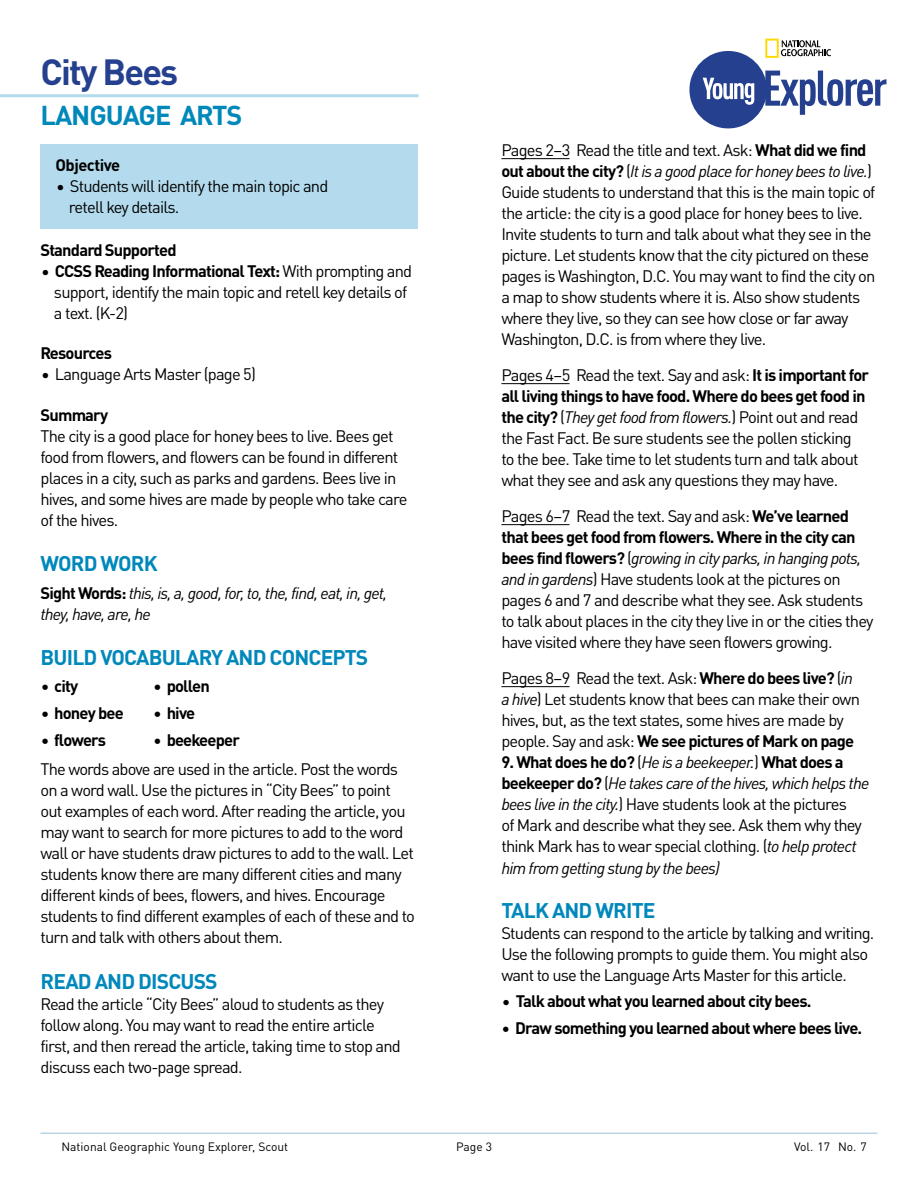
<style>
.page{position:relative;width:918px;height:1188px;background:#fff}
.page>*{position:absolute;margin:0;border:0;box-sizing:border-box;transform-origin:0 0}
.t1{font:700 36px "DINOT";letter-spacing:-.05em;color:#25408f}
.t2{font:700 27px "DINOT";letter-spacing:-.04em;color:#08b}
.t3{font:700 21px "DINOT";letter-spacing:-.04em;color:#08b}
.t4{font:16.5px/21px "DINOT";letter-spacing:-.05em;color:#000}
.t5{font:700 16.5px "DINOT";letter-spacing:-.05em;color:#000}
.t6{font:italic 16.5px/21px "DINOT";letter-spacing:-.05em;color:#000}
.t7{font:700 16.5px "DINOT";letter-spacing:-.03em;color:#000}
.t8{font:12px "DINOT";color:#000}
.s1{font-weight:700}
.s2{font-weight:700;font-style:normal}
.s3{font-style:italic}
.s4{font-weight:400}
</style>
<div class="page">
<hr style="left:40px;top:1132px;width:838px;height:2px;background:#bad5e8">
<svg style="left:689px;top:39px;width:197px;height:89px"></svg>
<hr style="left:501px;top:158px;width:69px;height:1px;background:#000">
<hr style="left:501px;top:383px;width:69px;height:1px;background:#000">
<hr style="left:501px;top:524px;width:69px;height:1px;background:#000">
<hr style="left:501px;top:686px;width:69px;height:1px;background:#000">
<div style="left:40px;top:144px;width:378px;height:84px;background:#b3dbed"></div>
<hr style="left:0;top:94px;width:418px;height:3px;background:#b3dbed">
<h1 class="t1" style="left:40px;top:43px;width:139px">City Bees</h1>
<h2 class="t2" style="left:41px;top:94px;width:203px">LANGUAGE ARTS</h2>
<p class="t7" style="left:56px;top:153px;width:66px">Objective</p>
<p class="t4" style="left:69px;top:175px;width:261px;text-indent:-13px">• Students will identify the main topic and retell key details.</p>
<p class="t5" style="left:40px;top:237px;width:138px">Standard Supported</p>
<p class="t4" style="left:54px;top:259px;width:360px;text-indent:-13px">• <span class="s1">CCSS Reading Informational Text:</span> With prompting and support, identify the main topic and retell key details of a text. (K-2)</p>
<p class="t5" style="left:40px;top:341px;width:73px">Resources</p>
<p class="t4" style="left:41px;top:363px;width:216px">• Language Arts Master (page 5)</p>
<p class="t5" style="left:40px;top:402px;width:69px">Summary</p>
<p class="t4" style="left:40px;top:424px;width:368px">The city is a good place for honey bees to live. Bees get food from flowers, and flowers can be found in different places in a city, such as parks and gardens. Bees live in hives, and some hives are made by people who take care of the hives.</p>
<p class="t3" style="left:41px;top:547px;width:119px">WORD WORK</p>
<p class="t6" style="left:40px;top:582px;width:348px"><span class="s2">Sight Words:</span> this, is, a, good, for, to, the, find, eat, in, get, they, have, are, he</p>
<p class="t3" style="left:41px;top:641px;width:329px">BUILD VOCABULARY AND CONCEPTS</p>
<p class="t5" style="left:41px;top:673px;width:39px">• city</p>
<p class="t5" style="left:41px;top:700px;width:84px">• honey bee</p>
<p class="t5" style="left:41px;top:727px;width:66px">• flowers</p>
<p class="t5" style="left:154px;top:673px;width:58px">• pollen</p>
<p class="t5" style="left:154px;top:700px;width:43px">• hive</p>
<p class="t5" style="left:154px;top:727px;width:88px">• beekeeper</p>
<p class="t4" style="left:40px;top:757px;width:376px">The words above are used in the article. Post the words on a word wall. Use the pictures in “City Bees” to point out examples of each word. After reading the article, you may want to search for more pictures to add to the word wall or have students draw pictures to add to the wall. Let students know there are many different cities and many different kinds of bees, flowers, and hives. Encourage students to find different examples of each of these and to turn and talk with others about them.</p>
<p class="t3" style="left:41px;top:965px;width:178px">READ AND DISCUSS</p>
<p class="t4" style="left:40px;top:993px;width:362px">Read the article “City Bees” aloud to students as they follow along. You may want to read the entire article first, and then reread the article, taking time to stop and discuss each two-page spread.</p>
<p class="t4" style="left:501px;top:139px;width:376px">Pages 2–3 Read the title and text. Ask: <span class="s1">What did we find out about the city?</span> (<span class="s3">It is a good place for honey bees to live.</span>)<br>Guide students to understand that this is the main topic of the article: the city is a good place for honey bees to live.<br>Invite students to turn and talk about what they see in the picture. Let students know that the city pictured on these pages is Washington, D.C. You may want to find the city on a map to show students where it is. Also show students where they live, so they can see how close or far away Washington, D.C. is from where they live.</p>
<p class="t4" style="left:501px;top:364px;width:369px">Pages 4–5 Read the text. Say and ask: <span class="s1">It is important for all living things to have food. Where do bees get food in the city?</span> (<span class="s3">They get food from flowers.</span>) Point out and read the Fast Fact. Be sure students see the pollen sticking to the bee. Take time to let students turn and talk about what they see and ask any questions they may have.</p>
<p class="t4" style="left:501px;top:505px;width:374px">Pages 6–7 Read the text. Say and ask: <span class="s1">We’ve learned that bees get food from flowers. Where in the city can bees find flowers?</span> (<span class="s3">growing in city parks, in hanging pots, and in gardens</span>) Have students look at the pictures on pages 6 and 7 and describe what they see. Ask students to talk about places in the city they live in or the cities they have visited where they have seen flowers growing.</p>
<p class="t4" style="left:501px;top:667px;width:360px">Pages 8–9 Read the text. Ask: <span class="s1">Where do bees live?</span> (<span class="s3">in a hive</span>) Let students know that bees can make their own hives, but, as the text states, some hives are made by people. Say and ask: <span class="s1">We see pictures of Mark on page</span></p>
<p class="t4" style="left:501px;top:751px;width:369px"><span class="s1">9. What does he do?</span> (<span class="s3">He is a beekeeper.</span>) <span class="s1">What does a beekeeper do?</span> (<span class="s3">He takes care of the hives, which helps the bees live in the city.</span>) Have students look at the pictures<br>of Mark and describe what they see. Ask them why they think Mark has to wear special clothing. (<span class="s3">to help protect him from getting stung by the bees)</span></p>
<p class="t3" style="left:502px;top:894px;width:156px">TALK AND WRITE</p>
<p class="t4" style="left:501px;top:922px;width:375px">Students can respond to the article by talking and writing.<br>Use the following prompts to guide them. You might also want to use the Language Arts Master for this article.</p>
<p class="t5" style="left:502px;top:988px;width:311px"><span class="s4">•</span> Talk about what you learned about city bees.</p>
<p class="t5" style="left:502px;top:1015px;width:362px">• Draw something you learned about where bees live.</p>
<p class="t8" style="left:62px;top:1138px;width:228px">National Geographic Young Explorer, Scout</p>
<p class="t8" style="left:456px;top:1138px;width:37px">Page 3</p>
<p class="t8" style="left:794px;top:1138px;width:74px">Vol. 17 No. 7</p>
</div>
